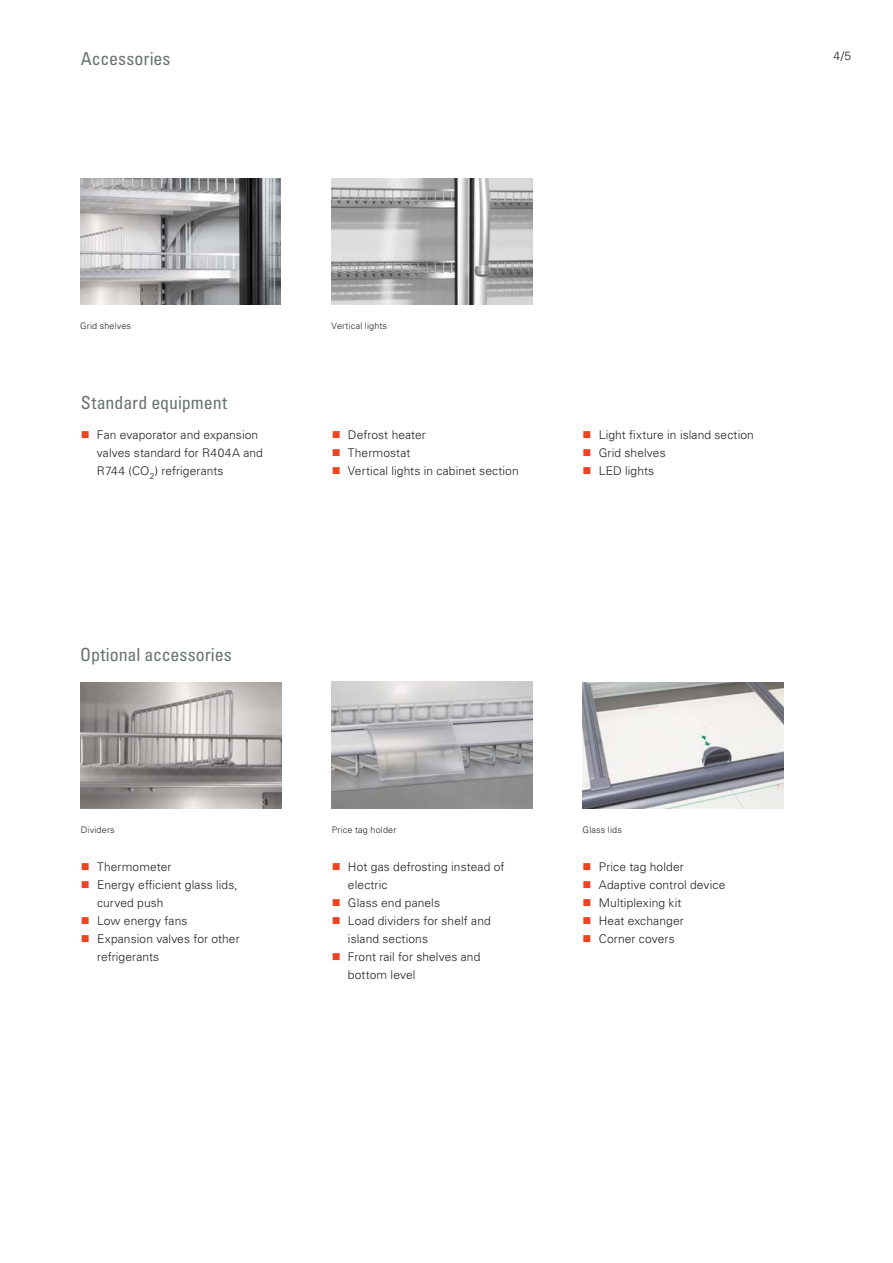
<style>
.page{position:relative;width:893px;height:1263px;background:#fff}
.page>*{position:absolute;margin:0;border:0;box-sizing:border-box;transform-origin:0 0}
.t1{font:condensed 18px "Univers LTCYR 57";letter-spacing:-.005em;color:#6a7374}
.t2{font:300 12px/18px "Univers LTCYR 45";letter-spacing:.01em;color:#231f20}
.t3{font:300 9px "Univers LTCYR 45";letter-spacing:.02em;color:#231f20}
.s1{color:#ef4423}
</style>
<div class="page">
<img style="left:332px;top:682px;width:200px;height:127px">
<img style="left:583px;top:683px;width:200px;height:126px">
<img style="left:80px;top:179px;width:201px;height:126px">
<img style="left:332px;top:179px;width:200px;height:126px">
<img style="left:81px;top:683px;width:200px;height:126px">
<h1 class="t1" style="left:81px;top:50px;width:91px">Accessories</h1>
<p class="t2" style="left:833px;top:48px;width:19px">4/5</p>
<p class="t3" style="left:80px;top:323px;width:52px">Grid shelves</p>
<p class="t3" style="left:332px;top:323px;width:57px">Vertical lights</p>
<h1 class="t1" style="left:81px;top:394px;width:148px">Standard equipment</h1>
<p class="t2" style="left:97px;top:427px;width:168px;text-indent:-16px"><span class="s1">■</span> Fan evaporator and expansion valves standard for R404A and<br>R744 (CO<sub>2</sub>) refrigerants</p>
<h1 class="t1" style="left:80px;top:646px;width:153px">Optional accessories</h1>
<p class="t2" style="left:332px;top:427px;width:96px"><span class="s1">■</span> Defrost heater</p>
<p class="t2" style="left:332px;top:445px;width:80px"><span class="s1">■</span> Thermostat</p>
<p class="t2" style="left:332px;top:463px;width:188px"><span class="s1">■</span> Vertical lights in cabinet section</p>
<p class="t2" style="left:583px;top:427px;width:173px"><span class="s1">■</span> Light fixture in island section</p>
<p class="t2" style="left:583px;top:445px;width:85px"><span class="s1">■</span> Grid shelves</p>
<p class="t2" style="left:583px;top:463px;width:73px"><span class="s1">■</span> LED lights</p>
<p class="t3" style="left:81px;top:827px;width:35px">Dividers</p>
<p class="t3" style="left:332px;top:827px;width:66px">Price tag holder</p>
<p class="t3" style="left:583px;top:827px;width:41px">Glass lids</p>
<p class="t2" style="left:81px;top:859px;width:92px"><span class="s1">■</span> Thermometer</p>
<p class="t2" style="left:97px;top:877px;width:142px;text-indent:-16px"><span class="s1">■</span> Energy efficient glass lids, curved push</p>
<p class="t2" style="left:81px;top:913px;width:108px"><span class="s1">■</span> Low energy fans</p>
<p class="t2" style="left:97px;top:931px;width:144px;text-indent:-16px"><span class="s1">■</span> Expansion valves for other refrigerants</p>
<p class="t2" style="left:348px;top:859px;width:158px;text-indent:-16px"><span class="s1">■</span> Hot gas defrosting instead of electric</p>
<p class="t2" style="left:332px;top:895px;width:110px"><span class="s1">■</span> Glass end panels</p>
<p class="t2" style="left:348px;top:913px;width:144px;text-indent:-16px"><span class="s1">■</span> Load dividers for shelf and island sections</p>
<p class="t2" style="left:348px;top:949px;width:134px;text-indent:-16px"><span class="s1">■</span> Front rail for shelves and bottom level</p>
<p class="t2" style="left:583px;top:859px;width:103px"><span class="s1">■</span> Price tag holder</p>
<p class="t2" style="left:583px;top:877px;width:144px"><span class="s1">■</span> Adaptive control device</p>
<p class="t2" style="left:583px;top:895px;width:100px"><span class="s1">■</span> Multiplexing kit</p>
<p class="t2" style="left:583px;top:913px;width:103px"><span class="s1">■</span> Heat exchanger</p>
<p class="t2" style="left:583px;top:931px;width:94px"><span class="s1">■</span> Corner covers</p>
</div>
